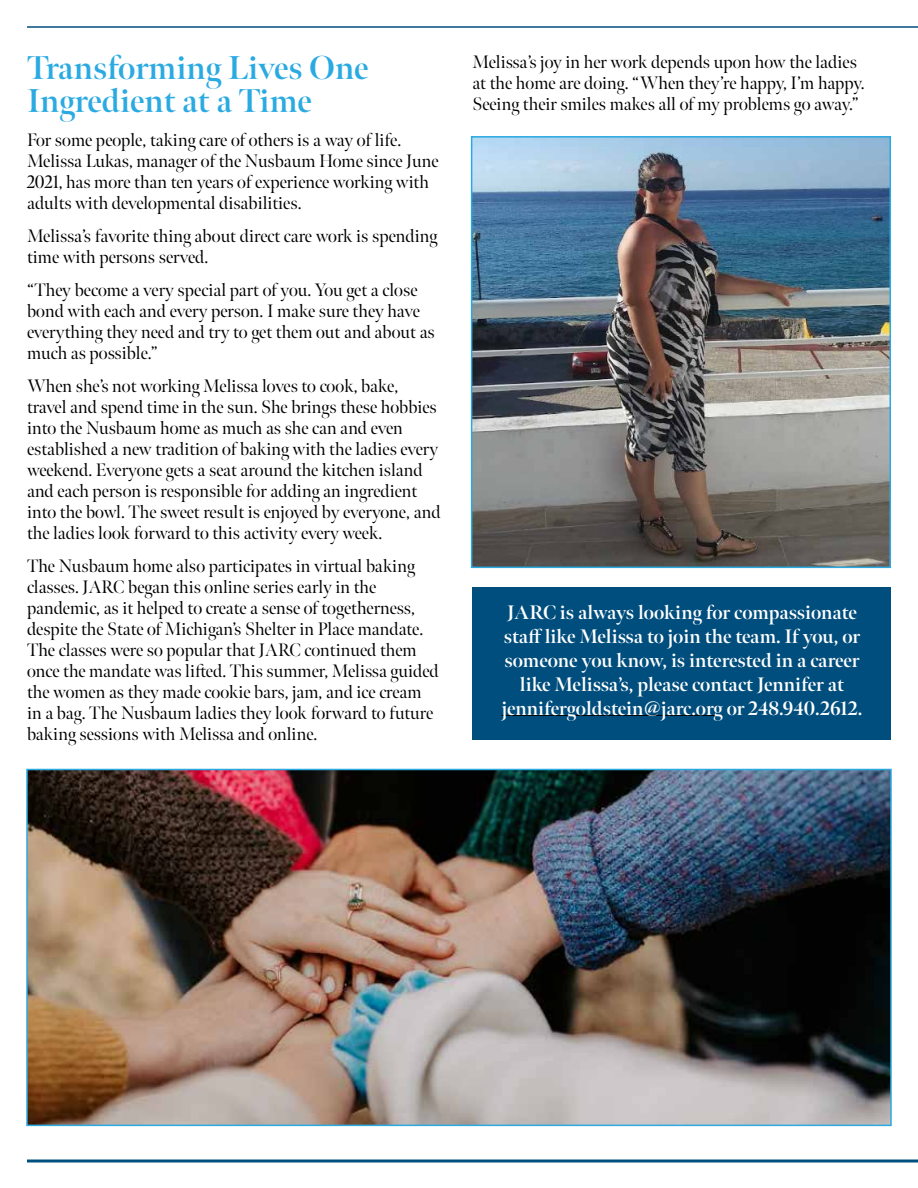
<style>
.page{position:relative;width:918px;height:1188px;background:#fff}
.page>*{position:absolute;margin:0;border:0;box-sizing:border-box;transform-origin:0 0}
.t1{font:700 33px/33px "Meno Banner";color:#2baae2}
.t2{font:700 19.5px/24px "Meno Banner";color:#fff;text-align:center}
.t3{font:18px/21px "Meno Banner";color:#000}
</style>
<div class="page">
<hr style="left:27px;top:1160px;width:891px;height:2px;background:#004e7d">
<hr style="left:27px;top:26px;width:891px;height:2px;background:#004e7d">
<img style="left:474px;top:139px;width:414px;height:426px">
<div style="left:471px;top:136px;width:420px;height:432px;border:2px solid #2baae2"></div>
<div style="left:472px;top:588px;width:419px;height:152px;background:#004e7d"></div>
<hr style="left:502px;top:715px;width:221px;height:1px;background:#000">
<img style="left:29px;top:772px;width:860px;height:351px">
<div style="left:26px;top:769px;width:866px;height:357px;border:2px solid #2baae2"></div>
<h1 class="t1" style="left:27px;top:51px;width:343px">Transforming Lives One<br>Ingredient at a Time</h1>
<p class="t3" style="left:27px;top:130px;width:413px">For some people, taking care of others is a way of life.<br>Melissa Lukas, manager of the Nusbaum Home since June 2021, has more than ten years of experience working with adults with developmental disabilities.</p>
<p class="t3" style="left:27px;top:226px;width:412px">Melissa’s favorite thing about direct care work is spending time with persons served.</p>
<p class="t3" style="left:27px;top:280px;width:409px">“They become a very special part of you. You get a close bond with each and every person. I make sure they have everything they need and try to get them out and about as much as possible.”</p>
<p class="t3" style="left:27px;top:376px;width:415px">When she’s not working Melissa loves to cook, bake, travel and spend time in the sun. She brings these hobbies into the Nusbaum home as much as she can and even established a new tradition of baking with the ladies every weekend. Everyone gets a seat around the kitchen island and each person is responsible for adding an ingredient into the bowl. The sweet result is enjoyed by everyone, and the ladies look forward to this activity every week.</p>
<p class="t3" style="left:27px;top:556px;width:413px">The Nusbaum home also participates in virtual baking classes. JARC began this online series early in the pandemic, as it helped to create a sense of togetherness, despite the State of Michigan’s Shelter in Place mandate.<br>The classes were so popular that JARC continued them once the mandate was lifted. This summer, Melissa guided the women as they made cookie bars, jam, and ice cream in a bag. The Nusbaum ladies they look forward to future baking sessions with Melissa and online.</p>
<p class="t3" style="left:472px;top:51px;width:394px">Melissa’s joy in her work depends upon how the ladies at the home are doing. “When they’re happy, I’m happy.<br>Seeing their smiles makes all of my problems go away.”</p>
<p class="t2" style="left:502px;top:601px;width:362px">JARC is always looking for compassionate staff like Melissa to join the team. If you, or someone you know, is interested in a career like Melissa’s, please contact Jennifer at jennifergoldstein@jarc.org or 248.940.2612.</p>
</div>
